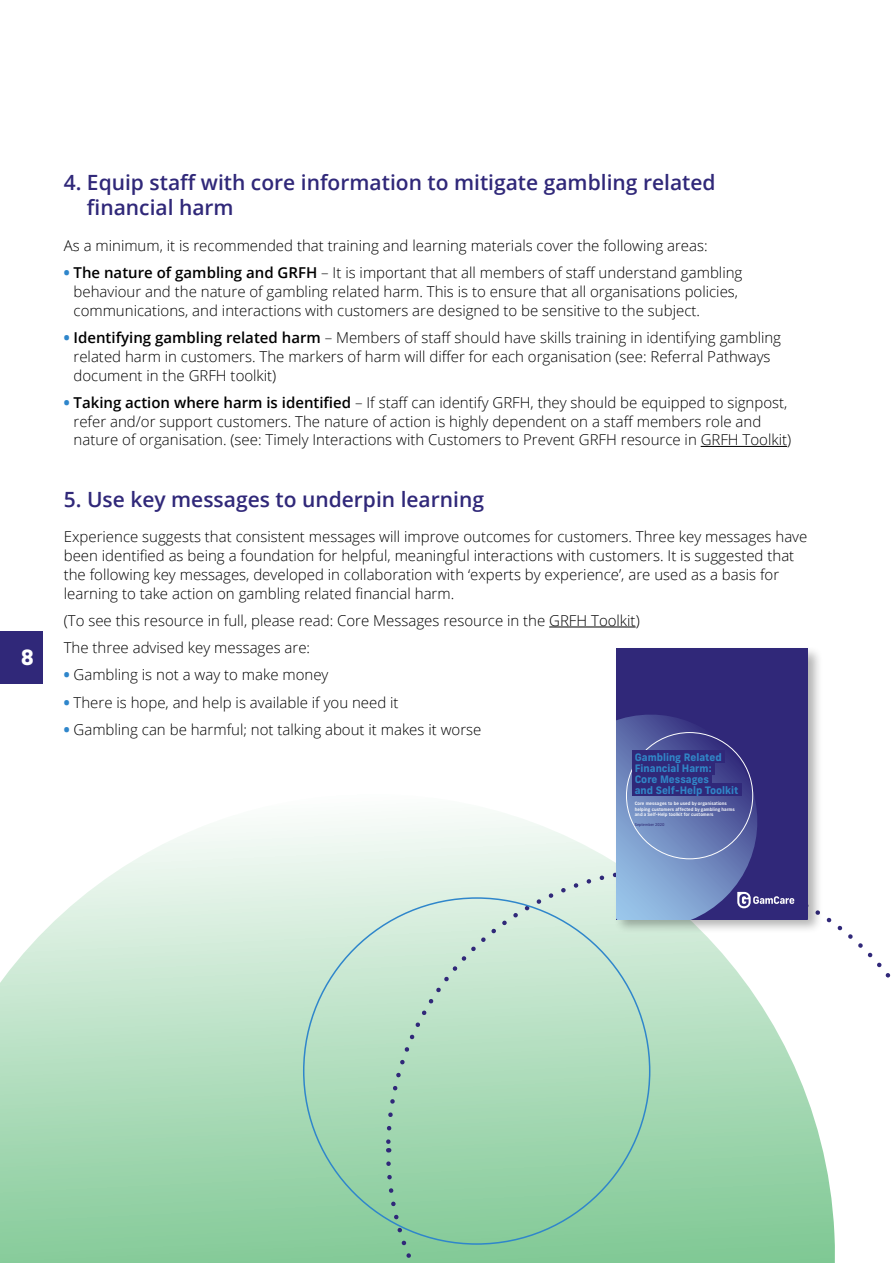
<style>
.page{position:relative;width:893px;height:1263px;background:#fff}
.page>*{position:absolute;margin:0;border:0;box-sizing:border-box;transform-origin:0 0}
.t1{font:600 21px/25.5px "Open Sans";color:#302879}
.t2{font:800 21px "Frank New";color:#fff}
.t3{font:300 15px/18.8px "Open Sans";color:#000}
.t4{font:700 10.35px/10.9px "Frank New";color:#3186c7}
.t5{font:500 4.5px/5.4px "Frank New";color:#fff}
.t6{font:3.9px "Frank New";color:#2e2973}
.s1{font-weight:800;color:#2f86cb}
.s2{font-weight:600}
</style>
<div class="page">
<div style="left:0;top:631px;width:43px;height:53px;background:#302879"></div>
<hr style="left:701px;top:446px;width:86px;height:1px;background:#000">
<hr style="left:549px;top:627px;width:87px;height:1px;background:#000">
<svg style="left:0;top:816px;width:822px;height:447px;background:#bee3c9"></svg>
<svg style="left:671px;top:917px;width:220px;height:224px"></svg>
<svg style="left:384px;top:865px;width:276px;height:283px;background:#bce1c8"></svg>
<svg style="left:677px;top:1148px;width:158px;height:115px;background:#8ecea0"></svg>
<svg style="left:384px;top:1159px;width:286px;height:104px;background:#8bcc9f"></svg>
<div style="left:613px;top:645px;width:210px;height:289px;background:#000;opacity:.3"></div>
<div style="left:617px;top:648px;width:191px;height:271px;background:#302879"></div>
<svg style="left:617px;top:704px;width:177px;height:215px;background:#565fa0"></svg>
<div style="left:632px;top:783px;width:109px;height:12px;background:#302879"></div>
<div style="left:632px;top:751px;width:93px;height:12px;background:#302879"></div>
<div style="left:632px;top:762px;width:82px;height:13px;background:#302879"></div>
<div style="left:632px;top:774px;width:79px;height:12px;background:#302879"></div>
<div style="left:799px;top:785px;width:9px;height:11px;background:#302879"></div>
<h1 class="t2" style="left:21px;top:643px;width:15px">8</h1>
<h1 class="t1" style="left:87px;top:169px;width:630px;text-indent:-23px">4. Equip staff with core information to mitigate gambling related financial harm</h1>
<p class="t3" style="left:64px;top:236px;width:645px">As a minimum, it is recommended that training and learning materials cover the following areas:</p>
<p class="t3" style="left:74px;top:263px;width:670px;text-indent:-10px"><span class="s1">•</span> <span class="s2">The nature of gambling and GRFH</span> – It is important that all members of staff understand gambling behaviour and the nature of gambling related harm. This is to ensure that all organisations policies, communications, and interactions with customers are designed to be sensitive to the subject.</p>
<p class="t3" style="left:74px;top:328px;width:709px;text-indent:-10px"><span class="s1">•</span> <span class="s2">Identifying gambling related harm</span> – Members of staff should have skills training in identifying gambling related harm in customers. The markers of harm will differ for each organisation (see: Referral Pathways document in the GRFH toolkit)</p>
<p class="t3" style="left:74px;top:393px;width:719px;text-indent:-10px"><span class="s1">•</span> <span class="s2">Taking action where harm is identified</span> – If staff can identify GRFH, they should be equipped to signpost, refer and/or support customers. The nature of action is highly dependent on a staff members role and nature of organisation. (see: Timely Interactions with Customers to Prevent GRFH resource in GRFH Toolkit)</p>
<h1 class="t1" style="left:64px;top:486px;width:422px">5. Use key messages to underpin learning</h1>
<p class="t3" style="left:64px;top:527px;width:745px">Experience suggests that consistent messages will improve outcomes for customers. Three key messages have been identified as being a foundation for helpful, meaningful interactions with customers. It is suggested that the following key messages, developed in collaboration with ‘experts by experience’, are used as a basis for learning to take action on gambling related financial harm.</p>
<p class="t3" style="left:64px;top:606px;width:577px;line-height:27.3px">(To see this resource in full, please read: Core Messages resource in the GRFH Toolkit)<br>The three advised key messages are:</p>
<p class="t3" style="left:64px;top:665px;width:266px"><span class="s1">•</span> Gambling is not a way to make money</p>
<p class="t3" style="left:64px;top:692px;width:336px"><span class="s1">•</span> There is hope, and help is available if you need it</p>
<p class="t3" style="left:64px;top:720px;width:419px"><span class="s1">•</span> Gambling can be harmful; not talking about it makes it worse</p>
<p class="t4" style="left:635px;top:751px;width:105px">Gambling Related<br>Financial Harm:<br>Core Messages<br>and Self-Help Toolkit</p>
<p class="t5" style="left:635px;top:801px;width:102px">Core messages to be used by organisations helping customers affected by gambling harms and a Self-Help toolkit for customers</p>
<p class="t6" style="left:635px;top:822px;width:31px">September 2020</p>
</div>
